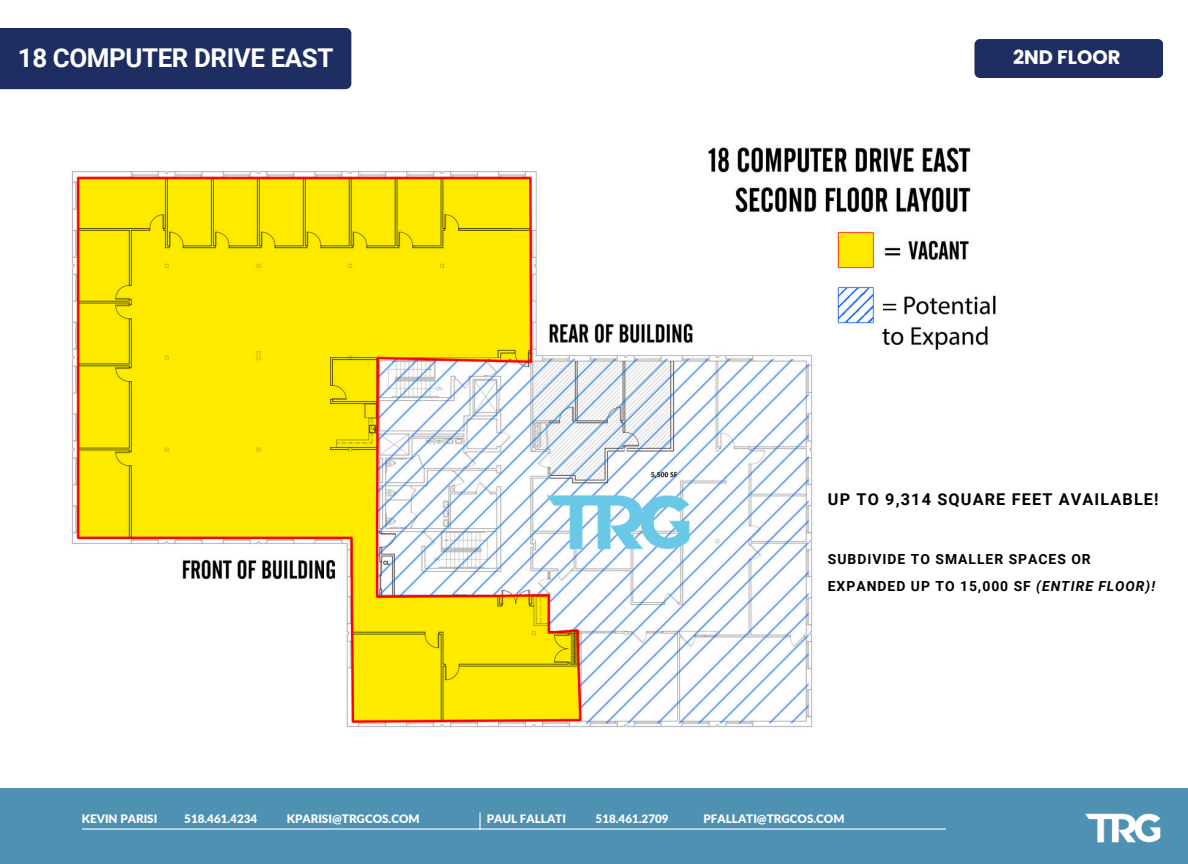
<style>
.page{position:relative;width:1188px;height:864px;background:#fff}
.page>*{position:absolute;margin:0;border:0;box-sizing:border-box;transform-origin:0 0}
.t1{font:700 25.95px "Roboto";letter-spacing:-.015em;color:#fff}
.t2{font:700 19.5px "Poppins";color:#fff}
.t3{font:700 16.2px "Roboto";letter-spacing:.07em;color:#000}
.t4{font:700 13.95px/27px "Roboto";letter-spacing:.07em;color:#000}
.t5{font:900 11.7px "Lato";color:#fff}
.s1{font-style:italic}
</style>
<div class="page">
<div style="left:974px;top:39px;width:189px;height:39px;background:#1f2e62"></div>
<img style="left:71px;top:147px;width:925px;height:581px">
<div style="left:0;top:28px;width:351px;height:61px;background:#1f2e62"></div>
<div style="left:0;top:789px;width:1188px;height:75px;background:#4f91b2"></div>
<img style="left:1085px;top:813px;width:76px;height:30px">
<hr style="left:82px;top:828px;width:864px;height:2px;background:#fff">
<svg style="left:479px;top:813px;width:2px;height:17px"></svg>
<h5 class="t1" style="left:18px;top:43px;width:317px">18 COMPUTER DRIVE EAST</h5>
<h2 class="t2" style="left:1013px;top:44px;width:109px">2ND FLOOR</h2>
<p class="t3" style="left:828px;top:490px;width:332px">UP TO 9,314 SQUARE FEET AVAILABLE!</p>
<h4 class="t4" style="left:828px;top:546px;width:329px">SUBDIVIDE TO SMALLER SPACES OR<br>EXPANDED UP TO 15,000 SF <span class="s1">(ENTIRE FLOOR)!</span></h4>
<h1 class="t5" style="left:82px;top:812px;width:77px">KEVIN PARISI</h1>
<h1 class="t5" style="left:184px;top:812px;width:75px">518.461.4234</h1>
<h1 class="t5" style="left:287px;top:812px;width:134px">KPARISI@TRGCOS.COM</h1>
<h1 class="t5" style="left:487px;top:812px;width:81px">PAUL FALLATI</h1>
<h1 class="t5" style="left:596px;top:812px;width:75px">518.461.2709</h1>
<h1 class="t5" style="left:704px;top:812px;width:143px">PFALLATI@TRGCOS.COM</h1>
</div>
